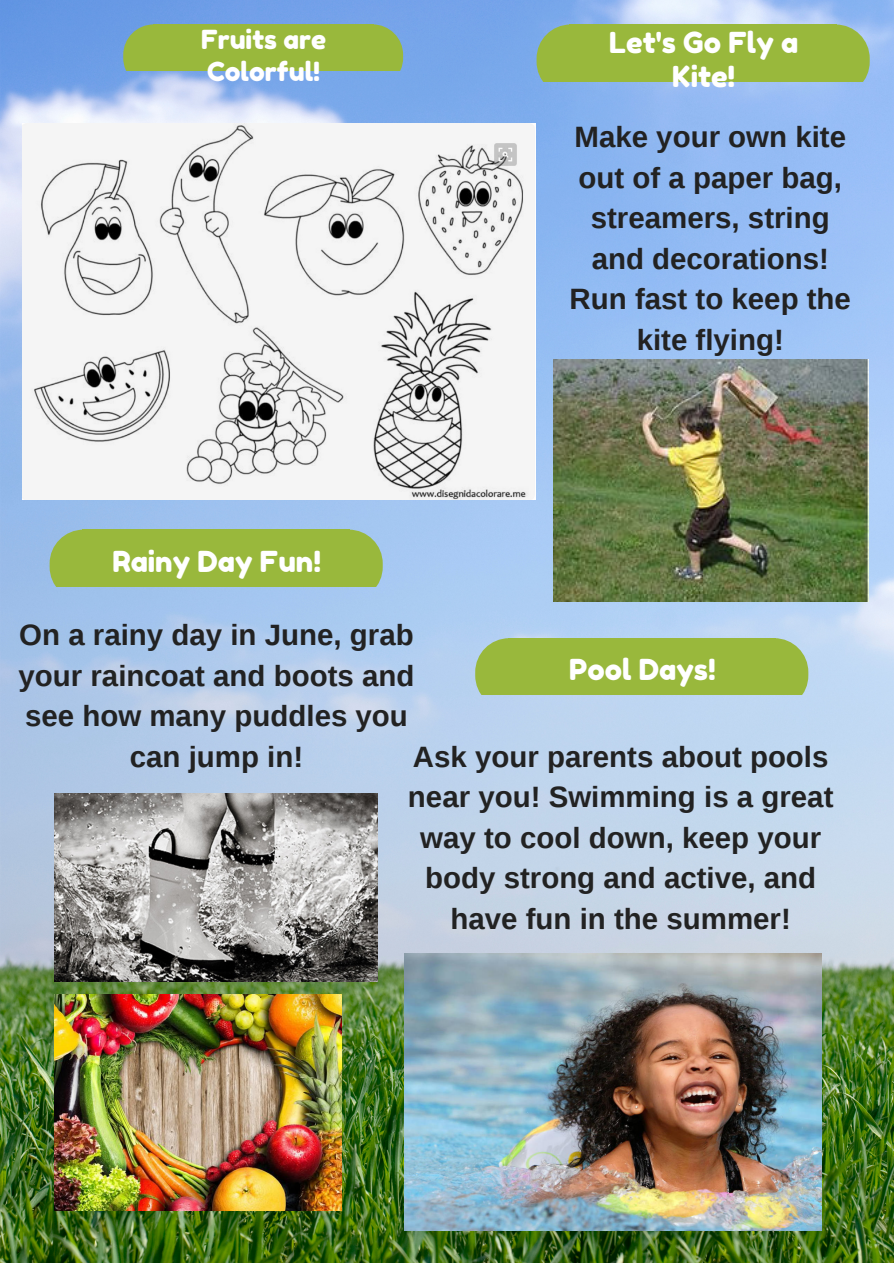
<style>
.page{position:relative;width:894px;height:1263px;background:#fff}
.page>*{position:absolute;margin:0;border:0;box-sizing:border-box;transform-origin:0 0}
.t1{font:700 29.4px/40.5px "Liberation Sans";color:#222;text-align:center}
.t2{font:28.88px/34.3px "Fredoka One";color:#fff;text-align:center}
.t3{font:26.25px/31.5px "Fredoka One";color:#fff}
</style>
<div class="page">
<img style="left:0;top:0;width:893px;height:1263px">
<img style="left:22px;top:123px;width:513px;height:376px">
<div style="left:153px;top:24px;width:220px;height:46px;background:#99b83c"></div>
<svg style="left:373px;top:24px;width:30px;height:46px"></svg>
<svg style="left:123px;top:24px;width:30px;height:46px"></svg>
<div style="left:82px;top:530px;width:268px;height:56px;background:#99b83c"></div>
<svg style="left:350px;top:530px;width:32px;height:56px;background:#9aba54"></svg>
<svg style="left:50px;top:530px;width:32px;height:56px;background:#99b854"></svg>
<div style="left:508px;top:638px;width:267px;height:57px;background:#99b83c"></div>
<svg style="left:775px;top:638px;width:33px;height:57px;background:#9ebc57"></svg>
<svg style="left:475px;top:638px;width:33px;height:57px;background:#9dbb59"></svg>
<div style="left:569px;top:25px;width:267px;height:56px;background:#99b83c"></div>
<svg style="left:836px;top:25px;width:33px;height:56px;background:#9ab954"></svg>
<svg style="left:536px;top:25px;width:33px;height:56px;background:#94b558"></svg>
<img style="left:553px;top:359px;width:314px;height:243px">
<img style="left:55px;top:793px;width:322px;height:188px">
<img style="left:404px;top:953px;width:417px;height:278px">
<img style="left:55px;top:995px;width:286px;height:215px">
<p class="t3" style="left:201px;top:24px;width:127px">Fruits are<br>Colorful!</p>
<p class="t2" style="left:112px;top:544px;width:210px">Rainy Day Fun!</p>
<p class="t2" style="left:609px;top:25px;width:191px">Let's Go Fly a<br>Kite!</p>
<p class="t1" style="left:569px;top:117px;width:283px">Make your own kite out of a paper bag, streamers, string and decorations!<br>Run fast to keep the kite flying!</p>
<p class="t1" style="left:18px;top:615px;width:397px">On a rainy day in June, grab your raincoat and boots and see how many puddles you can jump in!</p>
<p class="t2" style="left:569px;top:652px;width:148px">Pool Days!</p>
<p class="t1" style="left:408px;top:736px;width:427px">Ask your parents about pools near you! Swimming is a great way to cool down, keep your body strong and active, and have fun in the summer!</p>
</div>
